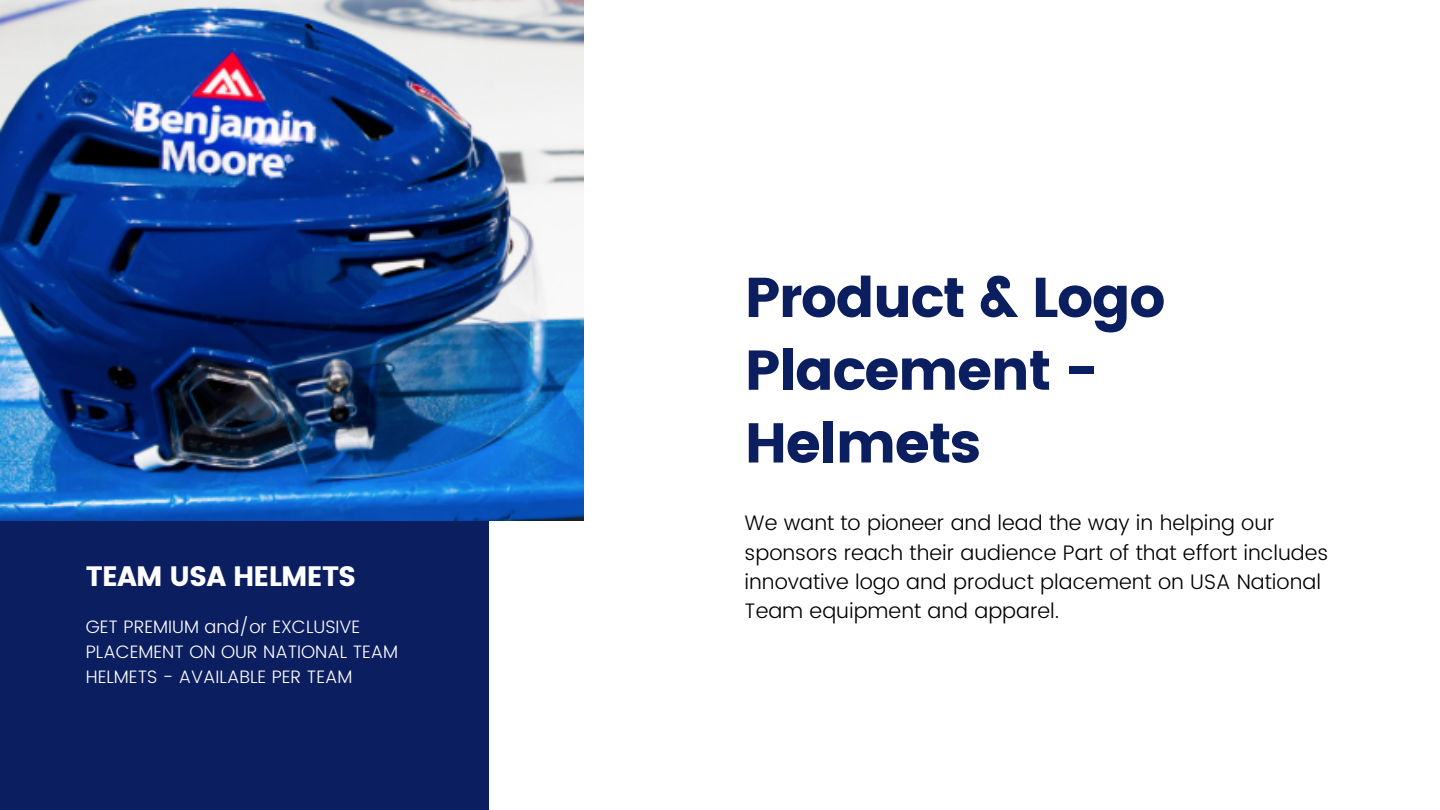
<style>
.page{position:relative;width:1440px;height:810px;background:#fff}
.page>*{position:absolute;margin:0;border:0;box-sizing:border-box;transform-origin:0 0}
.t1{font:56px/72.8px "Poppins";letter-spacing:-.03em;color:#0b1e60}
.t2{font:28px "Poppins";letter-spacing:-.03em;color:#fff}
.t3{font:300 21px/29.2px "Poppins";color:#000}
.t4{font:300 18px/24.8px "Poppins";color:#fff}
</style>
<div class="page">
<div style="left:0;top:0;width:488px;height:810px;background:#0b1e60"></div>
<img style="left:0;top:0;width:584px;height:521px">
<p class="t2" style="left:86px;top:560px;width:272px">TEAM USA HELMETS</p>
<p class="t4" style="left:86px;top:615px;width:314px">GET PREMIUM and/or EXCLUSIVE<br>PLACEMENT ON OUR NATIONAL TEAM<br>HELMETS - AVAILABLE PER TEAM</p>
<p class="t1" style="left:745px;top:261px;width:423px">Product &amp; Logo<br>Placement -<br>Helmets</p>
<p class="t3" style="left:745px;top:509px;width:585px">We want to pioneer and lead the way in helping our sponsors reach their audience Part of that effort includes innovative logo and product placement on USA National Team equipment and apparel.</p>
</div>
